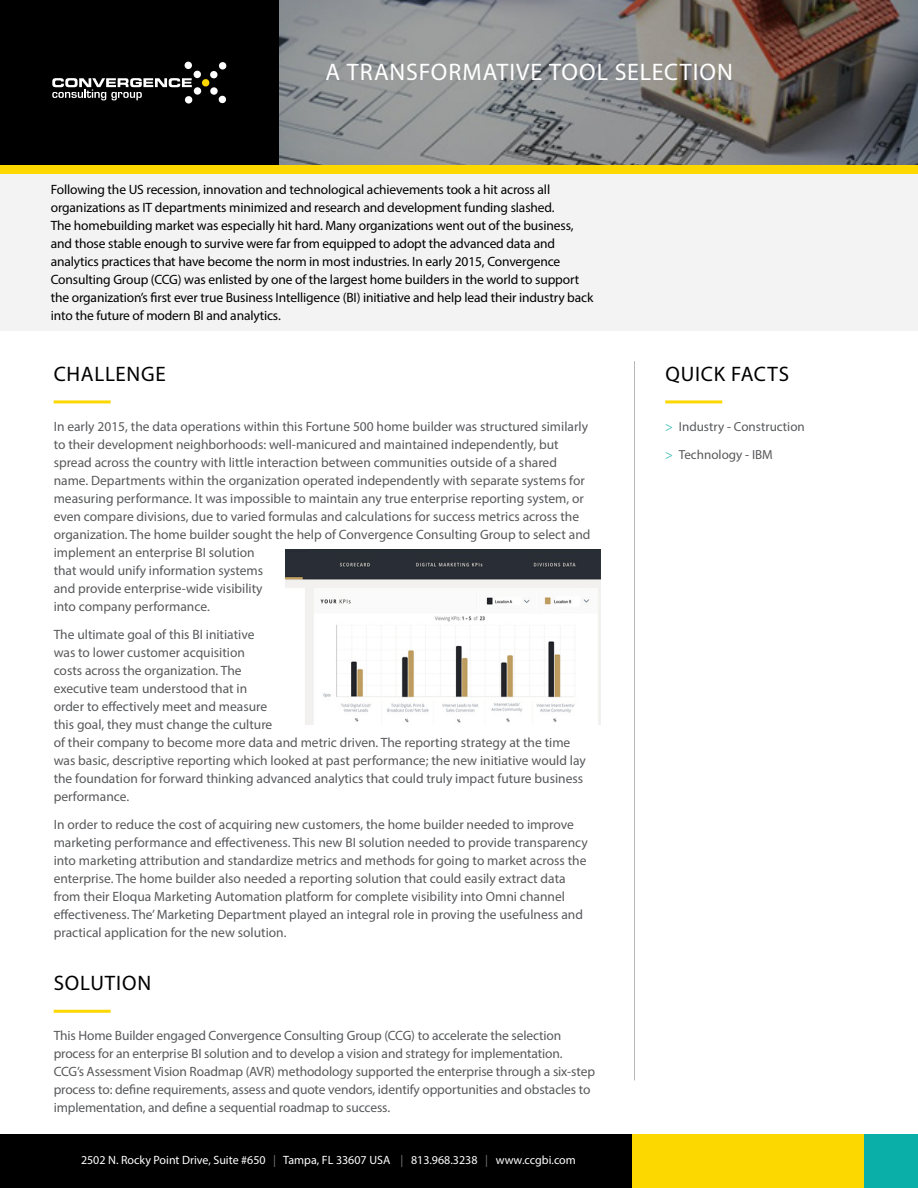
<style>
.page{position:relative;width:918px;height:1188px;background:#fff}
.page>*{position:absolute;margin:0;border:0;box-sizing:border-box;transform-origin:0 0}
.t1{font:24px "Myriad Pro";letter-spacing:.04em;color:#fff}
.t2{font:21px "Myriad Pro";letter-spacing:.035em;color:#000}
.t3{font:13.5px/18px "Myriad Pro";color:#58595b}
.t4{font:13.5px/18px "Myriad Pro";letter-spacing:-.01em;color:#000}
.t5{font:13.2px/28.5px "Myriad Pro";color:#58595b}
.t6{font:12px "Myriad Pro";color:#fff}
.s1{color:#757779}
.s2{color:#40bfba}
</style>
<div class="page">
<div style="left:0;top:165px;width:918px;height:165px;background:#f3f3f4"></div>
<img style="left:279px;top:0;width:639px;height:165px">
<div style="left:0;top:0;width:279px;height:165px;background:#000"></div>
<hr style="left:54px;top:400px;width:57px;height:3px;background:#fcd700">
<hr style="left:54px;top:1010px;width:57px;height:3px;background:#fcd700">
<svg style="left:52px;top:78px;width:140px;height:22px"></svg>
<div style="left:202px;top:79px;width:7px;height:7px;background:#fcd700;border-radius:50%"></div>
<div style="left:210px;top:87px;width:8px;height:8px;background:#fff;border-radius:50%"></div>
<div style="left:219px;top:96px;width:7px;height:7px;background:#fff;border-radius:50%"></div>
<div style="left:210px;top:71px;width:8px;height:7px;background:#fff;border-radius:50%"></div>
<div style="left:219px;top:62px;width:7px;height:8px;background:#fff;border-radius:50%"></div>
<div style="left:194px;top:87px;width:7px;height:8px;background:#fff;border-radius:50%"></div>
<div style="left:185px;top:96px;width:7px;height:8px;background:#fff;border-radius:50%"></div>
<div style="left:194px;top:71px;width:7px;height:7px;background:#fff;border-radius:50%"></div>
<div style="left:185px;top:62px;width:7px;height:7px;background:#fff;border-radius:50%"></div>
<div style="left:0;top:1134px;width:918px;height:54px;background:#000"></div>
<div style="left:633px;top:1134px;width:285px;height:54px;background:#fcd700"></div>
<div style="left:864px;top:1134px;width:54px;height:54px;background:#0aafa8"></div>
<hr style="left:634px;top:361px;width:1px;height:719px;background:#b6b8ba">
<div style="left:0;top:165px;width:918px;height:9px;background:#ffd800"></div>
<hr style="left:665px;top:400px;width:57px;height:3px;background:#fcd700">
<img style="left:285px;top:550px;width:315px;height:175px">
<h1 class="t1" style="left:326px;top:57px;width:409px">A TRANSFORMATIVE TOOL SELECTION</h1>
<p class="t4" style="left:51px;top:180px;width:544px">Following the US recession, innovation and technological achievements took a hit across all organizations as IT departments minimized and research and development funding slashed.<br>The homebuilding market was especially hit hard. Many organizations went out of the business, and those stable enough to survive were far from equipped to adopt the advanced data and analytics practices that have become the norm in most industries. In early 2015, Convergence Consulting Group (CCG) was enlisted by one of the largest home builders in the world to support the organization’s first ever true Business Intelligence (BI) initiative and help lead their industry back into the future of modern BI and analytics.</p>
<h2 class="t2" style="left:54px;top:361px;width:114px">CHALLENGE</h2>
<p class="t3" style="left:54px;top:417px;width:538px">In early 2015, the data operations within this Fortune 500 home builder was structured similarly to their development neighborhoods: well-manicured and maintained independently, but spread across the country with little interaction between communities outside of a shared name. Departments within the organization operated independently with separate systems for measuring performance. It was impossible to maintain any true enterprise reporting system, or even compare divisions, due to varied formulas and calculations for success metrics across the organization. The home builder sought the help of Convergence Consulting Group to select and implement an enterprise BI solution<br>that would unify information systems<br>and provide enterprise-wide visibility<br>into company performance.</p>
<p class="t3" style="left:54px;top:625px;width:534px">The ultimate goal of this BI initiative<br>was to lower customer acquisition<br>costs across the organization. The<br>executive team understood that in<br>order to effectively meet and measure<br>this goal, they must change the culture<br>of their company to become more data and metric driven. The reporting strategy at the time was basic, descriptive reporting which looked at past performance; the new initiative would lay the foundation for forward thinking advanced analytics that could truly impact future business performance.</p>
<p class="t3" style="left:54px;top:816px;width:536px">In order to reduce the cost of acquiring new customers, the home builder needed to improve marketing performance and effectiveness. This new BI solution needed to provide transparency into marketing attribution and standardize metrics and methods for going to market across the enterprise. The home builder also needed a reporting solution that could easily extract data from their Eloqua Marketing Automation platform for complete visibility into Omni channel effectiveness. The’ Marketing Department played an integral role in proving the usefulness and practical application for the new solution.</p>
<h2 class="t2" style="left:54px;top:970px;width:99px">SOLUTION</h2>
<p class="t3" style="left:54px;top:1026px;width:543px">This Home Builder engaged Convergence Consulting Group (CCG) to accelerate the selection process for an enterprise BI solution and to develop a vision and strategy for implementation.<br>CCG’s Assessment Vision Roadmap (AVR) methodology supported the enterprise through a six-step process to: define requirements, assess and quote vendors, identify opportunities and obstacles to implementation, and define a sequential roadmap to success.</p>
<p class="t6" style="left:81px;top:1153px;width:496px">2502 N. Rocky Point Drive, Suite #650 <span class="s1">|</span> Tampa, FL 33607 USA <span class="s1">|</span> 813.968.3238 <span class="s1">|</span> www.ccgbi.com</p>
<h2 class="t2" style="left:665px;top:361px;width:125px">QUICK FACTS</h2>
<p class="t5" style="left:665px;top:412px;width:141px"><span class="s2">&gt;</span> Industry - Construction <span class="s2">&gt;</span> Technology - IBM</p>
</div>
